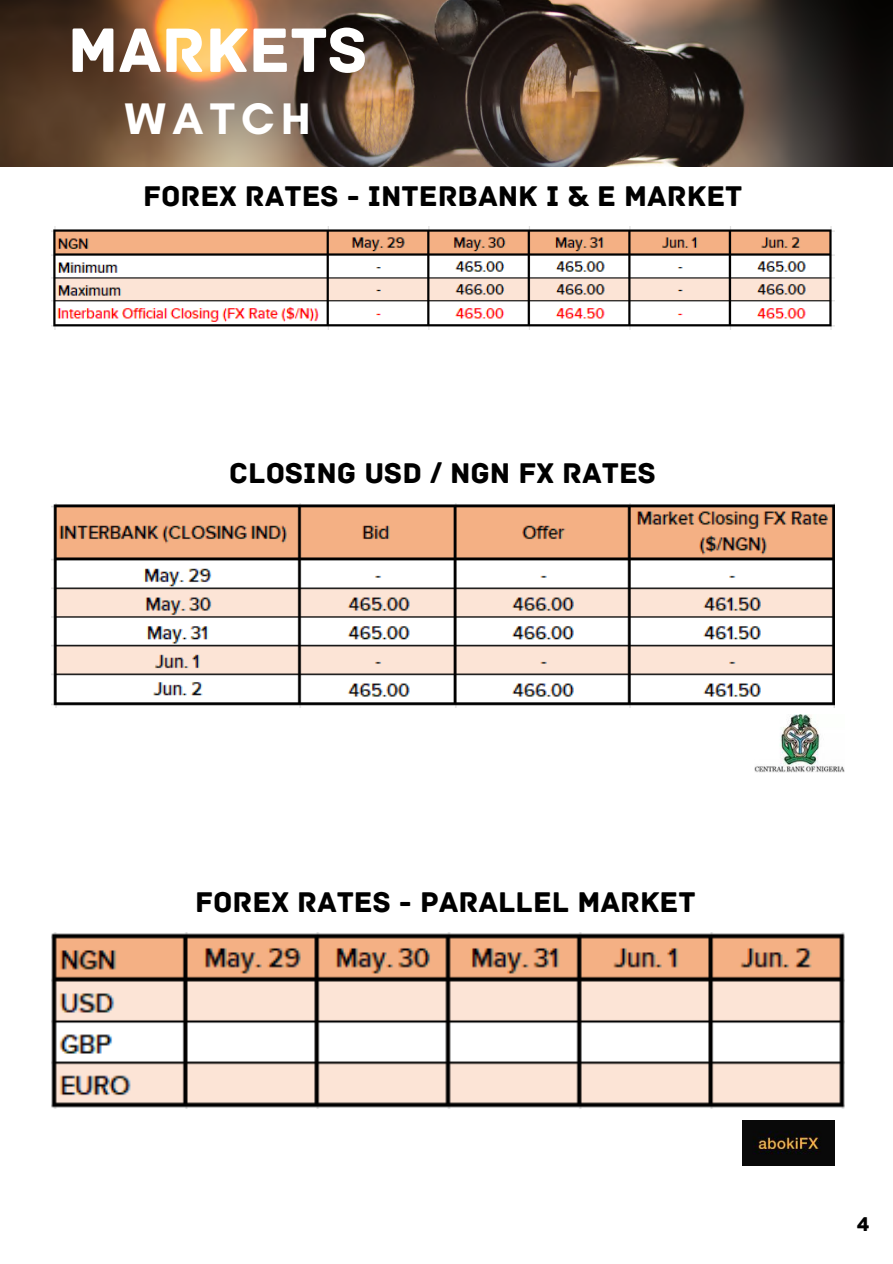
<style>
.page{position:relative;width:893px;height:1264px;background:#fff}
.page>*{position:absolute;margin:0;border:0;box-sizing:border-box;transform-origin:0 0}
.t1{font:66px "Archive";color:#fff}
.t2{font:700 45px "Glacial Indifference";letter-spacing:.145em;color:#fff}
.t3{font:30px "Archive";color:#000}
.t4{font:21px "Archive";color:#000}
</style>
<div class="page">
<img style="left:0;top:0;width:892px;height:166px">
<img style="left:754px;top:714px;width:90px;height:58px">
<img style="left:742px;top:1120px;width:92px;height:45px">
<img style="left:52px;top:227px;width:782px;height:102px">
<img style="left:52px;top:503px;width:782px;height:204px">
<img style="left:52px;top:932px;width:792px;height:175px">
<h1 class="t1" style="left:68px;top:11px;width:301px">MARKETS</h1>
<h2 class="t2" style="left:125px;top:91px;width:187px">WATCH</h2>
<p class="t3" style="left:143px;top:178px;width:600px">FOREX RATES - INTERBANK I &amp; E MARKET</p>
<p class="t3" style="left:229px;top:455px;width:428px">CLOSING USD / NGN FX RATES</p>
<p class="t3" style="left:195px;top:884px;width:502px">FOREX RATES - PARALLEL MARKET</p>
<p class="t4" style="left:856px;top:1211px;width:14px">4</p>
</div>
